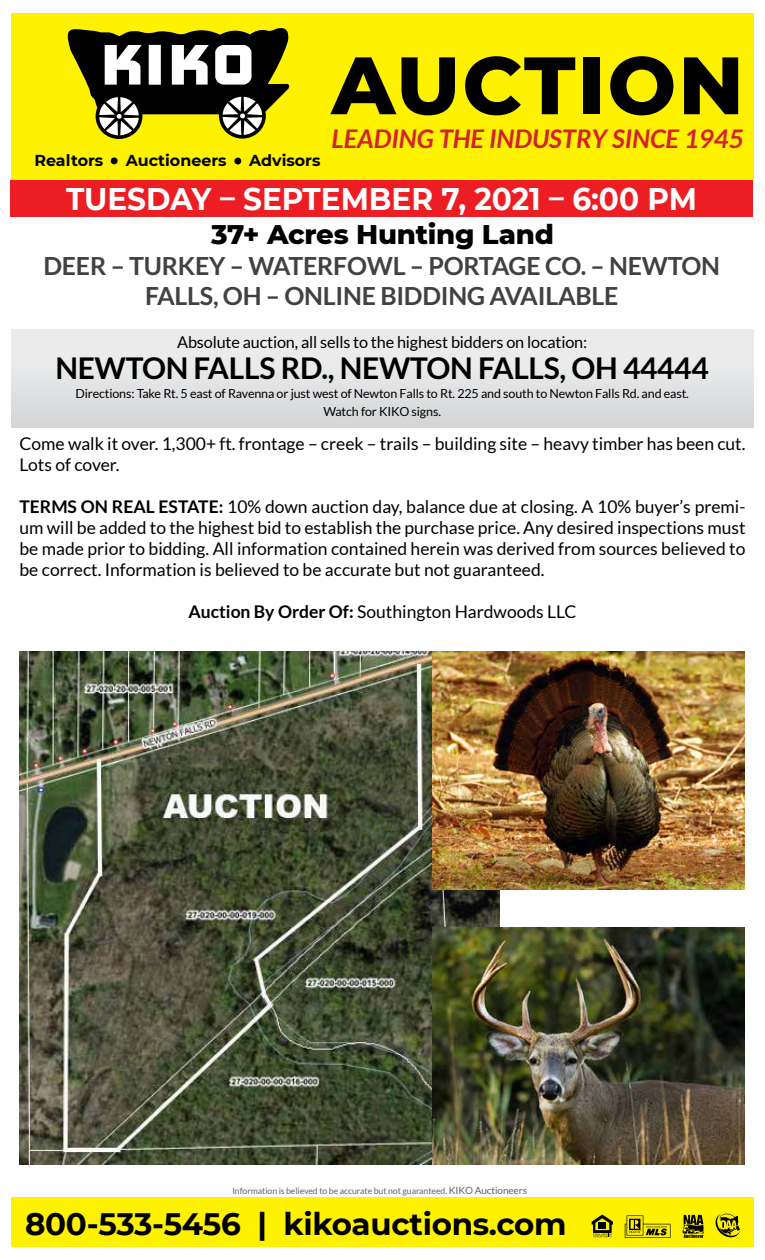
<style>
.page{position:relative;width:765px;height:1260px;background:#fff}
.page>*{position:absolute;margin:0;border:0;box-sizing:border-box;transform-origin:0 0}
.t1{font:800 81.25px "Montserrat";letter-spacing:.025em;color:#000}
.t2{font:700 31.25px "Montserrat";color:#fff;scale:.95 1}
.t3{font:700 31px "Montserrat";letter-spacing:-.01em;color:#000}
.t4{font:700 30px "Lato";letter-spacing:-.01em;color:#000}
.t5{font:800 27.5px "Montserrat";letter-spacing:-.01em;color:#000}
.t6{font:italic 700 25.75px "Lato";color:#d2232a}
.t7{font:700 25px/30px "Lato";letter-spacing:-.01em;color:#414042;text-align:center}
.t8{font:17.5px/21px "Lato";color:#000}
.t9{font:16.25px "Lato";letter-spacing:-.01em;color:#000}
.t10{font:700 15.88px "Montserrat";color:#000}
.t11{font:12.5px/18.8px "Lato";letter-spacing:-.01em;color:#000;text-align:center}
.t12{font:8.75px "Lato";letter-spacing:-.01em;color:#636466}
.s1{font-weight:700}
.s2{font-size:10px}
</style>
<div class="page">
<div style="left:11px;top:1197px;width:743px;height:49px;background:#fff200"></div>
<svg style="left:592px;top:1215px;width:21px;height:22px"></svg>
<svg style="left:625px;top:1215px;width:45px;height:23px"></svg>
<svg style="left:682px;top:1215px;width:22px;height:23px"></svg>
<svg style="left:716px;top:1214px;width:24px;height:24px"></svg>
<div style="left:11px;top:329px;width:743px;height:99px;background:linear-gradient(to bottom,#f0f0f1,#d5d7d9)"></div>
<div style="left:10px;top:180px;width:743px;height:36px;background:#ed1d24"></div>
<img style="left:20px;top:652px;width:479px;height:513px">
<img style="left:433px;top:927px;width:312px;height:238px">
<img style="left:433px;top:652px;width:312px;height:237px">
<div style="left:11px;top:13px;width:743px;height:167px;background:#fff200"></div>
<svg style="left:67px;top:28px;width:223px;height:111px"></svg>
<div style="left:111px;top:157px;width:7px;height:7px;background:#000;border-radius:50%"></div>
<div style="left:234px;top:158px;width:7px;height:6px;background:#000;border-radius:50%"></div>
<p class="t10" style="left:34px;top:149px;width:70px">Realtors</p>
<p class="t10" style="left:126px;top:149px;width:102px">Auctioneers</p>
<p class="t10" style="left:249px;top:149px;width:73px">Advisors</p>
<h1 class="t1" style="left:332px;top:26px;width:414px">AUCTION</h1>
<h3 class="t6" style="left:332px;top:124px;width:414px">LEADING THE INDUSTRY SINCE 1945</h3>
<h2 class="t2" style="left:66px;top:177px;width:665px">TUESDAY – SEPTEMBER 7, 2021 – 6:00 PM</h2>
<h3 class="t5" style="left:211px;top:214px;width:344px">37+ Acres Hunting Land</h3>
<h3 class="t7" style="left:43px;top:250px;width:678px">DEER – TURKEY – WATERFOWL – PORTAGE CO. – NEWTON<br>FALLS, OH – ONLINE BIDDING AVAILABLE</h3>
<p class="t9" style="left:177px;top:333px;width:412px">Absolute auction, all sells to the highest bidders on location:</p>
<h3 class="t4" style="left:55px;top:351px;width:655px">NEWTON FALLS RD., NEWTON FALLS, OH 44444</h3>
<p class="t11" style="left:75px;top:384px;width:615px">Directions: Take Rt. 5 east of Ravenna or just west of Newton Falls to Rt. 225 and south to Newton Falls Rd. and east.<br>Watch for KIKO signs.</p>
<p class="t8" style="left:20px;top:433px;width:728px">Come walk it over. 1,300+ ft. frontage – creek – trails – building site – heavy timber has been cut.<br>Lots of cover.</p>
<p class="t8" style="left:20px;top:496px;width:728px;text-align:justify"><span class="s1">TERMS ON REAL ESTATE:</span> 10% down auction day, balance due at closing. A 10% buyer’s premi&shy;um will be added to the highest bid to establish the purchase price. Any desired inspections must be made prior to bidding. All information contained herein was derived from sources believed to be correct. Information is believed to be accurate but not guaranteed.</p>
<p class="t8" style="left:188px;top:601px;width:390px"><span class="s1">Auction By Order Of:</span> Southington Hardwoods LLC</p>
<p class="t12" style="left:232px;top:1186px;width:296px">Information is believed to be accurate but not guaranteed. <span class="s2">KIKO Auctioneers</span></p>
<h3 class="t3" style="left:25px;top:1202px;width:543px">800-533-5456 | kikoauctions.com</h3>
</div>
